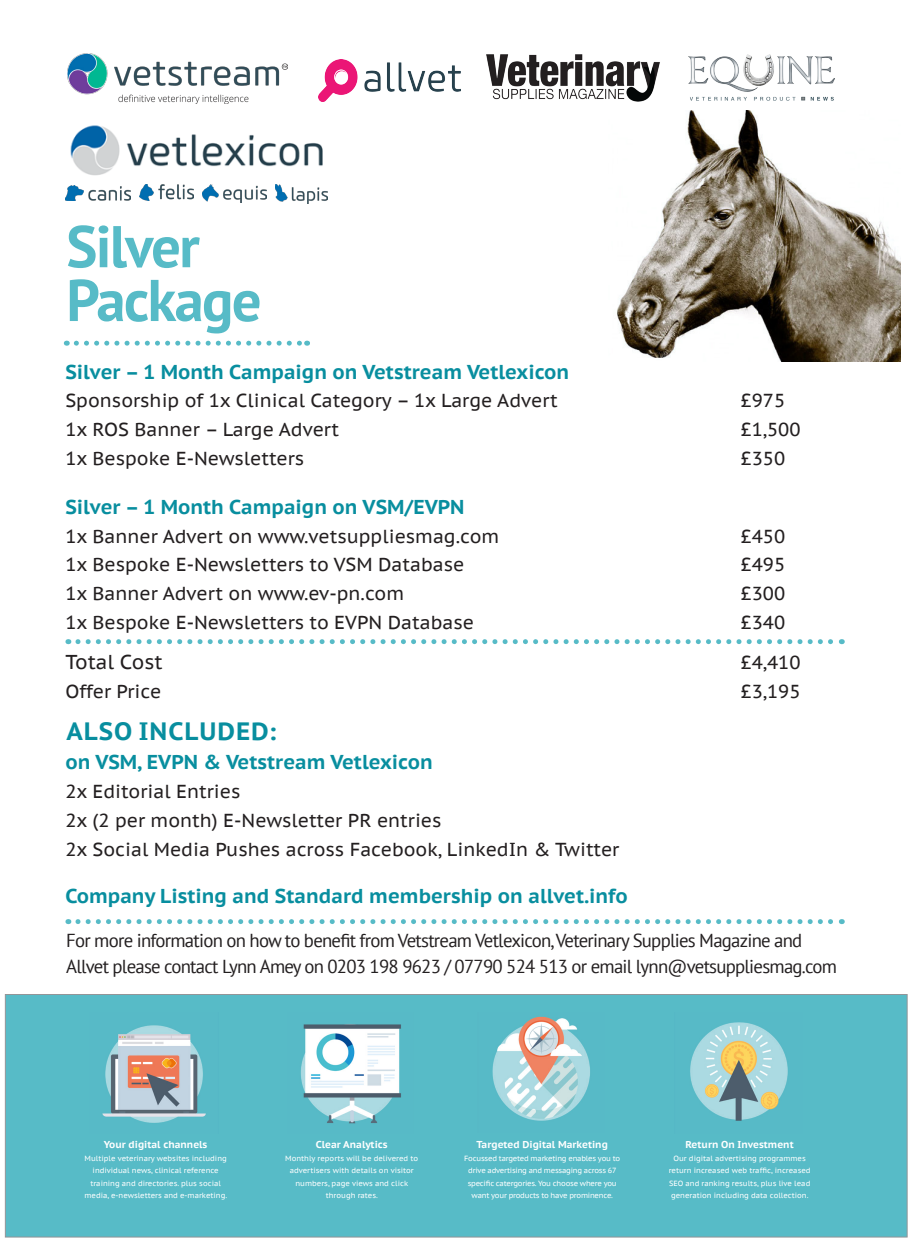
<style>
.page{position:relative;width:911px;height:1248px;background:#fff}
.page>*{position:absolute;margin:0;border:0;box-sizing:border-box;transform-origin:0 0}
.t1{font:700 58.75px "PT Sans";letter-spacing:-.03em;color:#57bbc7}
.t2{font:700 25px "PT Sans Caption";letter-spacing:.04em;color:#088e9f}
.t3{font:700 20px "PT Sans Caption";color:#088e9f}
.t4{font:20px "PT Sans Caption";color:#231f20}
.t5{font:18.75px "PT Sans Caption";color:#231f20}
.t6{font:18.75px "PT Sans";letter-spacing:-.04em;color:#231f20}
.t7{font:700 10px "PT Sans Caption";color:#fff}
.t8{font:7.5px/12.5px "PT Sans Caption";color:#fff;text-align:center}
.t9{font:7.5px/12.5px "PT Sans Caption";letter-spacing:-.03em;color:#fff;text-align:center}
</style>
<div class="page">
<img style="left:617px;top:111px;width:283px;height:250px">
<div style="left:5px;top:994px;width:902px;height:243px;background:#57bbc7;border:1px solid #939598"></div>
<img style="left:319px;top:59px;width:141px;height:42px">
<img style="left:67px;top:53px;width:220px;height:50px">
<img style="left:486px;top:54px;width:174px;height:48px">
<img style="left:102px;top:1025px;width:104px;height:98px">
<img style="left:300px;top:1024px;width:101px;height:100px">
<img style="left:492px;top:1016px;width:98px;height:105px">
<img style="left:690px;top:1022px;width:98px;height:99px">
<img style="left:688px;top:54px;width:147px;height:47px">
<svg style="left:76px;top:340px;width:231px;height:5px"></svg>
<svg style="left:78px;top:639px;width:764px;height:5px"></svg>
<svg style="left:78px;top:919px;width:764px;height:5px"></svg>
<img style="left:66px;top:186px;width:64px;height:14px">
<img style="left:139px;top:184px;width:54px;height:16px">
<img style="left:202px;top:184px;width:65px;height:18px">
<img style="left:276px;top:185px;width:51px;height:18px">
<img style="left:70px;top:125px;width:253px;height:51px">
<p class="t1" style="left:66px;top:207px;width:135px">Silver</p>
<p class="t1" style="left:66px;top:261px;width:197px">Package</p>
<p class="t3" style="left:65px;top:358px;width:505px">Silver – 1 Month Campaign on Vetstream Vetlexicon</p>
<p class="t5" style="left:65px;top:389px;width:494px">Sponsorship of 1x Clinical Category – 1x Large Advert</p>
<p class="t5" style="left:740px;top:389px;width:46px">£975</p>
<p class="t5" style="left:65px;top:417px;width:275px">1x ROS Banner – Large Advert</p>
<p class="t5" style="left:740px;top:417px;width:61px">£1,500</p>
<p class="t5" style="left:65px;top:446px;width:240px">1x Bespoke E-Newsletters</p>
<p class="t5" style="left:740px;top:446px;width:46px">£350</p>
<p class="t3" style="left:65px;top:493px;width:400px">Silver – 1 Month Campaign on VSM/EVPN</p>
<p class="t5" style="left:65px;top:524px;width:435px">1x Banner Advert on www.vetsuppliesmag.com</p>
<p class="t5" style="left:740px;top:524px;width:46px">£450</p>
<p class="t5" style="left:65px;top:552px;width:400px">1x Bespoke E-Newsletters to VSM Database</p>
<p class="t5" style="left:740px;top:552px;width:46px">£495</p>
<p class="t5" style="left:65px;top:581px;width:340px">1x Banner Advert on www.ev-pn.com</p>
<p class="t5" style="left:740px;top:581px;width:46px">£300</p>
<p class="t5" style="left:65px;top:610px;width:410px">1x Bespoke E-Newsletters to EVPN Database</p>
<p class="t5" style="left:740px;top:610px;width:46px">£340</p>
<p class="t4" style="left:65px;top:649px;width:99px">Total Cost</p>
<p class="t5" style="left:740px;top:650px;width:61px">£4,410</p>
<p class="t5" style="left:65px;top:679px;width:97px">Offer Price</p>
<p class="t5" style="left:740px;top:679px;width:61px">£3,195</p>
<p class="t2" style="left:66px;top:715px;width:211px">ALSO INCLUDED:</p>
<p class="t3" style="left:65px;top:748px;width:369px">on VSM, EVPN &amp; Vetstream Vetlexicon</p>
<p class="t5" style="left:65px;top:779px;width:177px">2x Editorial Entries</p>
<p class="t5" style="left:65px;top:808px;width:377px">2x (2 per month) E-Newsletter PR entries</p>
<p class="t5" style="left:65px;top:836px;width:555px">2x Social Media Pushes across Facebook, LinkedIn &amp; Twitter</p>
<p class="t3" style="left:65px;top:882px;width:564px">Company Listing and Standard membership on allvet.info</p>
<p class="t6" style="left:66px;top:927px;width:737px">For more information on how to benefit from Vetstream Vetlexicon, Veterinary Supplies Magazine and</p>
<p class="t6" style="left:66px;top:954px;width:772px">Allvet please contact Lynn Amey on 0203 198 9623 / 07790 524 513 or email lynn@vetsuppliesmag.com</p>
<p class="t7" style="left:104px;top:1138px;width:105px">Your digital channels</p>
<p class="t8" style="left:84px;top:1151px;width:144px">Multiple veterinary websites including individual news, clinical reference</p>
<p class="t8" style="left:84px;top:1176px;width:144px">training and directories. plus social media, e-newsletters and e-marketing.</p>
<p class="t7" style="left:316px;top:1138px;width:73px">Clear Analytics</p>
<p class="t8" style="left:285px;top:1151px;width:134px">Monthly reports will be delivered to advertisers with details on visitor numbers, page views and click</p>
<p class="t8" style="left:326px;top:1189px;width:54px">through rates.</p>
<p class="t7" style="left:476px;top:1138px;width:133px">Targeted Digital Marketing</p>
<p class="t9" style="left:464px;top:1151px;width:157px">Focussed targeted marketing enables you to drive advertising and messaging across 67 specific catergories. You choose where you want your products to have prominence.</p>
<p class="t7" style="left:685px;top:1138px;width:110px">Return On Investment</p>
<p class="t8" style="left:669px;top:1151px;width:143px">Our digital advertising programmes return increased web traffic, increased</p>
<p class="t8" style="left:669px;top:1176px;width:143px;text-align:left">SEO and ranking results, plus live lead generation including data collection.</p>
</div>
